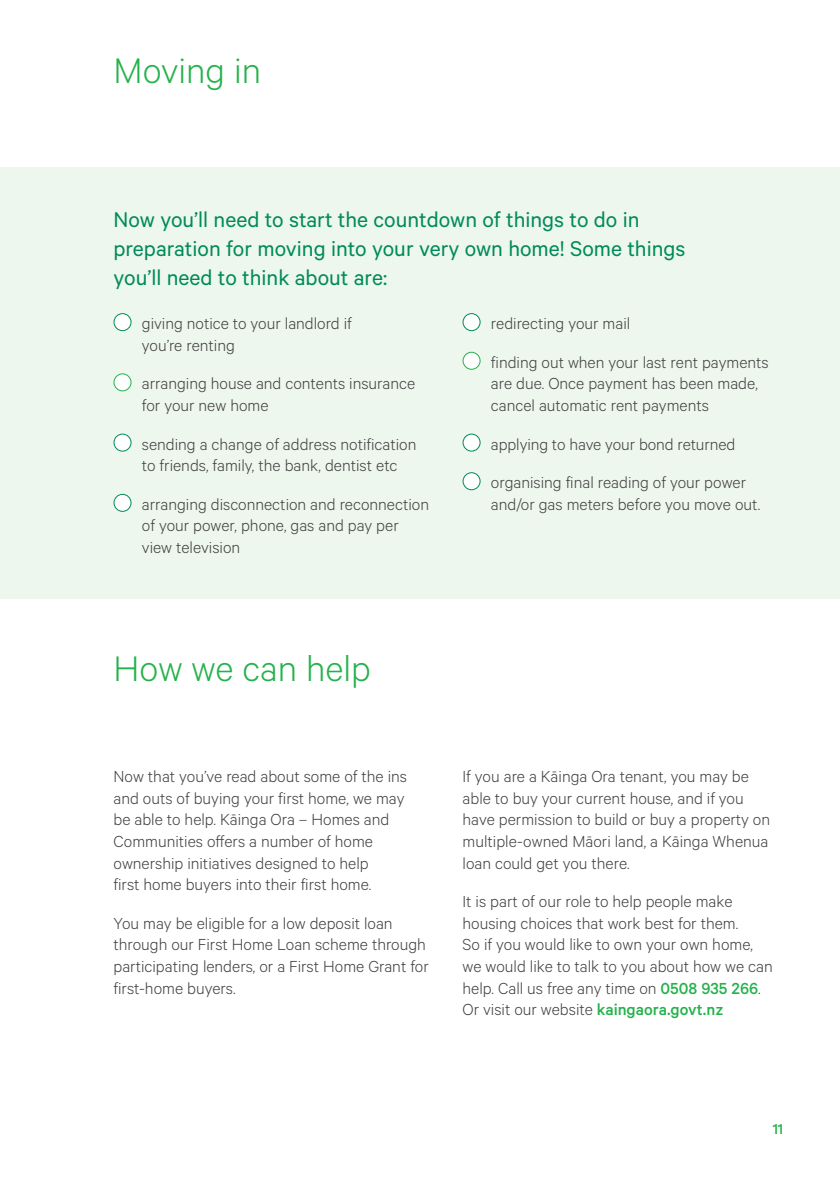
<style>
.page{position:relative;width:840px;height:1191px;background:#fff}
.page>*{position:absolute;margin:0;border:0;box-sizing:border-box;transform-origin:0 0}
.t1{font:300 40px "Calibre";color:#23b24b}
.t2{font:24px/28.8px "Calibre";color:#008a5b}
.t3{font:300 18px/21.6px "Calibre";color:#3e3e3f}
.t4{font:500 16px "Calibre";color:#23b24b}
.s1{font-weight:500;color:#23b24b}
</style>
<div class="page">
<div style="left:0;top:167px;width:839px;height:431px;background:#edf7ed"></div>
<div style="left:114px;top:314px;width:17px;height:17px;background:#fff;border-radius:50%"></div>
<div style="left:113px;top:313px;width:18px;height:18px;border:1px solid #008a5b;border-radius:50%"></div>
<div style="left:114px;top:374px;width:17px;height:17px;background:#fff;border-radius:50%"></div>
<div style="left:113px;top:373px;width:18px;height:18px;border:1px solid #23b24b;border-radius:50%"></div>
<div style="left:114px;top:434px;width:17px;height:17px;background:#fff;border-radius:50%"></div>
<div style="left:113px;top:433px;width:18px;height:18px;border:1px solid #008a5b;border-radius:50%"></div>
<div style="left:114px;top:494px;width:17px;height:17px;background:#fff;border-radius:50%"></div>
<div style="left:113px;top:494px;width:18px;height:18px;border:1px solid #008a5b;border-radius:50%"></div>
<div style="left:463px;top:314px;width:17px;height:17px;background:#fff;border-radius:50%"></div>
<div style="left:462px;top:313px;width:18px;height:18px;border:1px solid #008a5b;border-radius:50%"></div>
<div style="left:463px;top:352px;width:17px;height:17px;background:#fff;border-radius:50%"></div>
<div style="left:462px;top:352px;width:18px;height:18px;border:1px solid #23b24b;border-radius:50%"></div>
<div style="left:463px;top:434px;width:17px;height:17px;background:#fff;border-radius:50%"></div>
<div style="left:462px;top:433px;width:18px;height:18px;border:1px solid #008a5b;border-radius:50%"></div>
<div style="left:463px;top:473px;width:17px;height:17px;background:#fff;border-radius:50%"></div>
<div style="left:462px;top:472px;width:18px;height:18px;border:1px solid #008a5b;border-radius:50%"></div>
<h1 class="t1" style="left:113px;top:47px;width:149px">Moving in</h1>
<h2 class="t2" style="left:113px;top:204px;width:573px">Now you’ll need to start the countdown of things to do in preparation for moving into your very own home! Some things you’ll need to think about are:</h2>
<p class="t3" style="left:142px;top:312px;width:211px">giving notice to your landlord if you’re renting</p>
<p class="t3" style="left:142px;top:372px;width:275px">arranging house and contents insurance for your new home</p>
<p class="t3" style="left:142px;top:432px;width:276px">sending a change of address notification to friends, family, the bank, dentist etc</p>
<p class="t3" style="left:142px;top:492px;width:288px">arranging disconnection and reconnection of your power, phone, gas and pay per view television</p>
<p class="t3" style="left:490px;top:303px;width:279px;line-height:38.6px">redirecting your mail<br>finding out when your last rent payments</p>
<p class="t3" style="left:490px;top:372px;width:268px">are due. Once payment has been made, cancel automatic rent payments</p>
<p class="t3" style="left:490px;top:424px;width:256px;line-height:38.6px">applying to have your bond returned organising final reading of your power</p>
<p class="t3" style="left:490px;top:492px;width:271px">and/or gas meters before you move out.</p>
<h1 class="t1" style="left:113px;top:645px;width:259px">How we can help</h1>
<p class="t3" style="left:113px;top:765px;width:295px">Now that you’ve read about some of the ins and outs of buying your first home, we may be able to help. Kāinga Ora – Homes and Communities offers a number of home ownership initiatives designed to help<br>first home buyers into their first home.</p>
<p class="t3" style="left:113px;top:911px;width:316px">You may be eligible for a low deposit loan through our First Home Loan scheme through participating lenders, or a First Home Grant for first-home buyers.</p>
<p class="t3" style="left:462px;top:765px;width:309px">If you are a Kāinga Ora tenant, you may be able to buy your current house, and if you have permission to build or buy a property on multiple-owned Māori land, a Kāinga Whenua loan could get you there.</p>
<p class="t3" style="left:462px;top:890px;width:311px">It is part of our role to help people make housing choices that work best for them.<br>So if you would like to own your own home, we would like to talk to you about how we can help. Call us free any time on <span class="s1">0508 935 266</span>.<br>Or visit our website <span class="s1">kaingaora.govt.nz</span></p>
<p class="t4" style="left:772px;top:1120px;width:12px">11</p>
</div>
